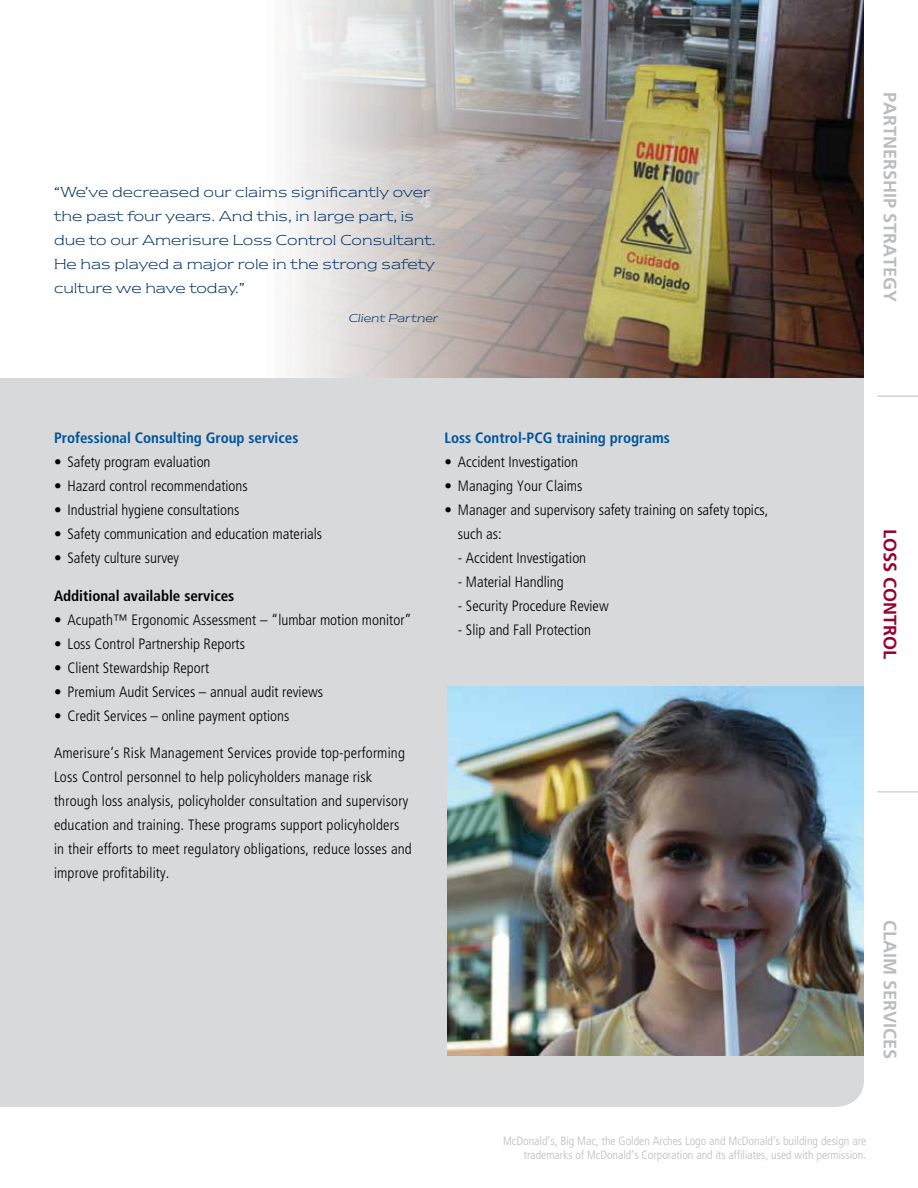
<style>
.page{position:relative;width:918px;height:1188px;background:#fff}
.page>*{position:absolute;margin:0;border:0;box-sizing:border-box;transform-origin:0 0}
.t1{font:700 18px "Frutiger";color:#babcbe}
.t2{font:700 18px "Frutiger";color:#98002e}
.t3{font:300 condensed 15px/24px "Frutiger";color:#000}
.t4{font:300 15px/24px "Newtext ITC Std";color:#002f65}
.t5{font:700 condensed 15px "Frutiger";color:#00539b}
.t6{font:700 condensed 15px "Frutiger";color:#000}
.t7{font:300 condensed 12px/14.4px "Frutiger";color:#babcbe;text-align:right}
.t8{font:italic 300 12px "Newtext ITC Std";color:#002f65}
</style>
<div class="page">
<img style="left:290px;top:0;width:574px;height:378px">
<div style="left:0;top:378px;width:864px;height:729px;background:#d7d9da"></div>
<hr style="left:878px;top:396px;width:40px;height:1px;background:#babcbe">
<hr style="left:878px;top:792px;width:40px;height:1px;background:#babcbe">
<img style="left:447px;top:687px;width:417px;height:369px">
<p class="t4" style="left:54px;top:181px;width:383px">“We’ve decreased our claims significantly over the past four years. And this, in large part, is due to our Amerisure Loss Control Consultant.<br>He has played a major role in the strong safety culture we have today.”</p>
<p class="t8" style="left:349px;top:311px;width:91px">Client Partner</p>
<p class="t1" style="left:901px;top:92px;width:212px;rotate:90deg">partnership Strategy</p>
<p class="t5" style="left:54px;top:429px;width:246px">Professional Consulting Group services</p>
<p class="t3" style="left:54px;top:450px;width:158px">• Safety program evaluation</p>
<p class="t3" style="left:54px;top:474px;width:195px">• Hazard control recommendations</p>
<p class="t3" style="left:54px;top:498px;width:187px">• Industrial hygiene consultations</p>
<p class="t3" style="left:54px;top:522px;width:270px">• Safety communication and education materials</p>
<p class="t3" style="left:54px;top:546px;width:127px">• Safety culture survey</p>
<p class="t6" style="left:54px;top:587px;width:182px">Additional available services</p>
<p class="t3" style="left:54px;top:608px;width:359px">• Acupath™ Ergonomic Assessment – “lumbar motion monitor”</p>
<p class="t3" style="left:54px;top:632px;width:193px">• Loss Control Partnership Reports</p>
<p class="t3" style="left:54px;top:656px;width:157px">• Client Stewardship Report</p>
<p class="t3" style="left:54px;top:680px;width:271px">• Premium Audit Services – annual audit reviews</p>
<p class="t3" style="left:54px;top:704px;width:237px">• Credit Services – online payment options</p>
<p class="t3" style="left:54px;top:741px;width:359px">Amerisure’s Risk Management Services provide top-performing Loss Control personnel to help policyholders manage risk through loss analysis, policyholder consultation and supervisory education and training. These programs support policyholders in their efforts to meet regulatory obligations, reduce losses and improve profitability.</p>
<p class="t5" style="left:444px;top:429px;width:227px">Loss Control-PCG training programs</p>
<p class="t3" style="left:444px;top:450px;width:135px">• Accident Investigation</p>
<p class="t3" style="left:444px;top:474px;width:139px">• Managing Your Claims</p>
<p class="t3" style="left:458px;top:498px;width:312px;text-indent:-14px">• Manager and supervisory safety training on safety topics, such as:</p>
<p class="t3" style="left:458px;top:546px;width:130px">- Accident Investigation</p>
<p class="t3" style="left:458px;top:570px;width:107px">- Material Handling</p>
<p class="t3" style="left:458px;top:594px;width:152px">- Security Procedure Review</p>
<p class="t3" style="left:458px;top:618px;width:135px">- Slip and Fall Protection</p>
<p class="t2" style="left:901px;top:529px;width:132px;rotate:90deg">loss control</p>
<p class="t1" style="left:901px;top:920px;width:141px;rotate:90deg">claim services</p>
<p class="t7" style="left:503px;top:1134px;width:365px">McDonald’s, Big Mac, the Golden Arches Logo and McDonald’s building design are trademarks of McDonald’s Corporation and its affiliates, used with permission.</p>
</div>
